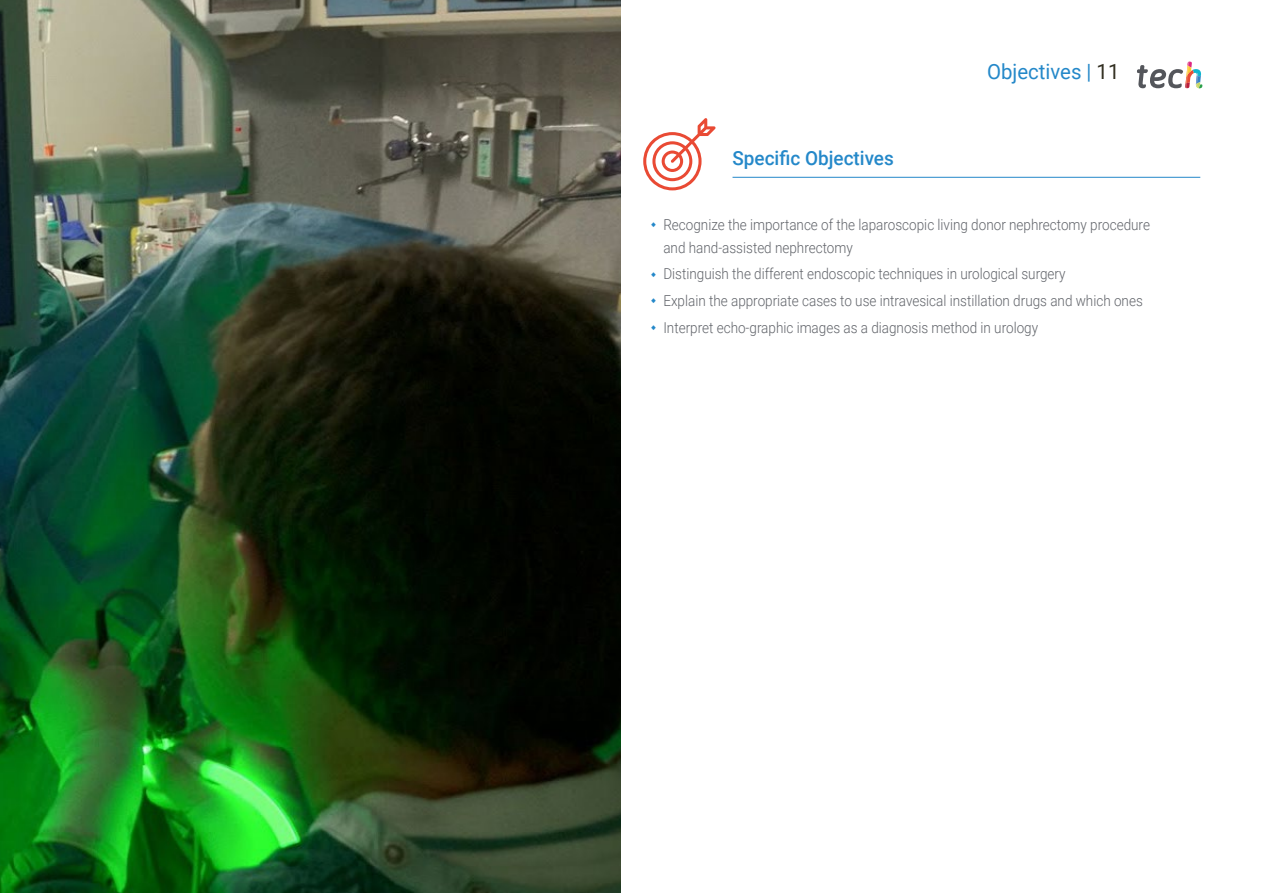
<style>
.page{position:relative;width:1263px;height:893px;background:#fff}
.page>*{position:absolute;margin:0;border:0;box-sizing:border-box;transform-origin:0 0}
.t1{font:21px "Roboto";color:#2488c9}
.t2{font:500 19.5px "Roboto";color:#2488c9}
.t3{font:300 15px/26.7px "Roboto";color:#61646a;scale:.9 1}
.s1{color:#312e20}
</style>
<div class="page">
<hr style="left:732px;top:177px;width:468px;height:1px;background:#2488c9">
<svg style="left:643px;top:118px;width:73px;height:72px"></svg>
<img style="left:0;top:0;width:621px;height:893px">
<svg style="left:1137px;top:62px;width:65px;height:27px"></svg>
<h2 class="t2" style="left:732px;top:144px;width:163px">Specific Objectives</h2>
<h1 class="t1" style="left:987px;top:57px;width:134px">Objectives | <span class="s1">11</span></h1>
<p class="t3" style="left:663px;top:213px;width:542px;line-height:22.5px">Recognize the importance of the laparoscopic living donor nephrectomy procedure and hand-assisted nephrectomy</p>
<p class="t3" style="left:663px;top:260px;width:534px">Distinguish the different endoscopic techniques in urological surgery<br>Explain the appropriate cases to use intravesical instillation drugs and which ones<br>Interpret echo-graphic images as a diagnosis method in urology</p>
</div>
